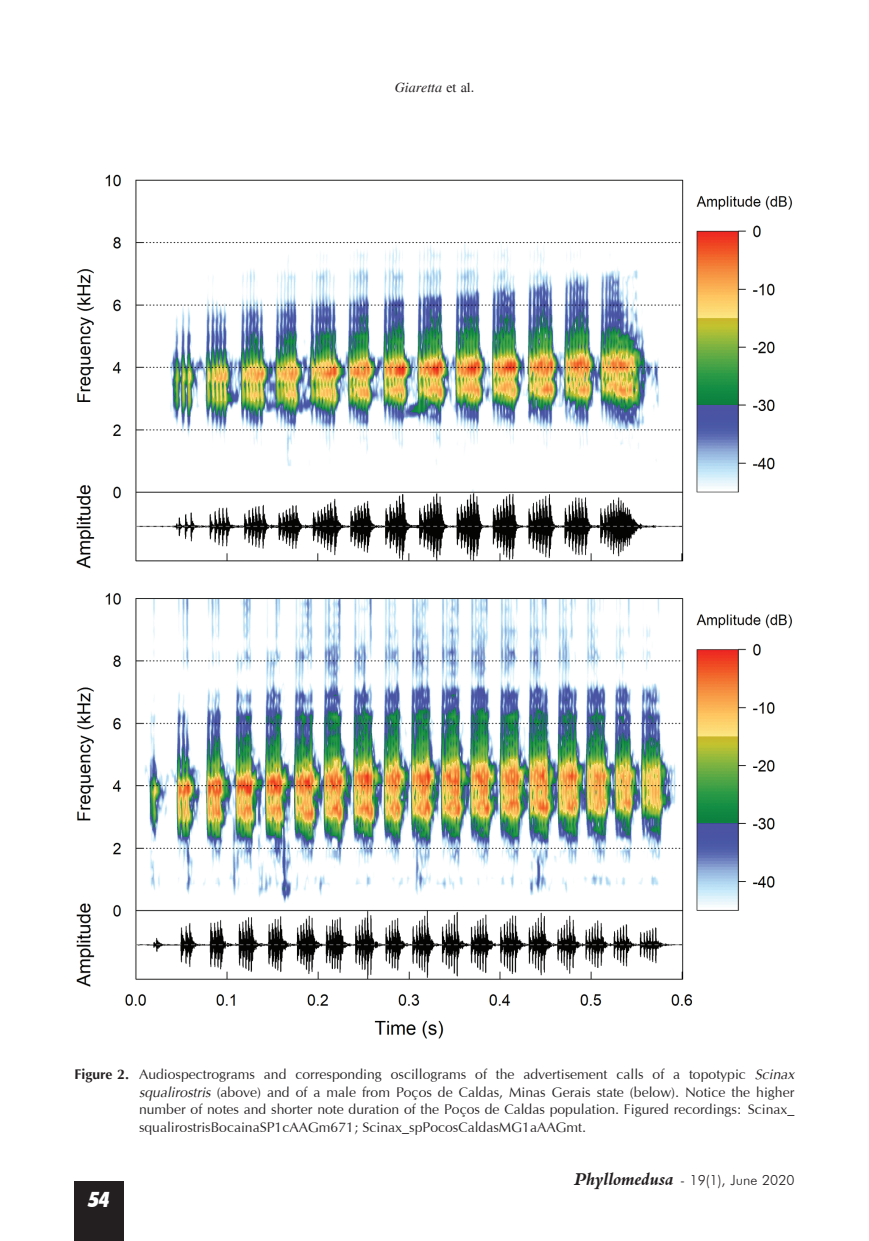
<style>
.page{position:relative;width:869px;height:1241px;background:#fff}
.page>*{position:absolute;margin:0;border:0;box-sizing:border-box;transform-origin:0 0}
.t1{font:italic 900 condensed 21px "Futura BT";color:#fff}
.t2{font:14px/17.5px "Optima";color:#231f20;text-align:justify}
.t3{font:300 14px "Futura BT";color:#231f20}
.t4{font:italic 14px "Times";color:#231f20}
.s1{font-style:normal}
.s2{font-weight:700}
.s3{font-style:italic}
.s4{font-family:"Aldine 401 BT Bold Italic A";font-weight:400;font-size:17.5px}
</style>
<div class="page">
<div style="left:74px;top:1181px;width:50px;height:59px;background:#231f20"></div>
<img style="left:76px;top:174px;width:716px;height:865px">
<p class="t4" style="left:394px;top:79px;width:81px">Giaretta <span class="s1">et al.</span></p>
<p class="t2" style="left:139px;top:1066px;width:656px;text-indent:-64px"><span class="s2">Figure 2.</span> Audiospectrograms and corresponding oscillograms of the advertisement calls of a topotypic <span class="s3">Scinax squalirostris</span> (above) and of a male from Poços de Caldas, Minas Gerais state (below). Notice the higher number of notes and shorter note duration of the Poços de Caldas population. Figured recordings: Scinax_ squalirostrisBocainaSP1cAAGm671; Scinax_spPocosCaldasMG1aAAGmt.</p>
<h1 class="t1" style="left:89px;top:1186px;width:22px">54</h1>
<p class="t3" style="left:574px;top:1171px;width:221px"><span class="s4">Phyllomedusa</span> - 19(1), June 2020</p>
</div>
